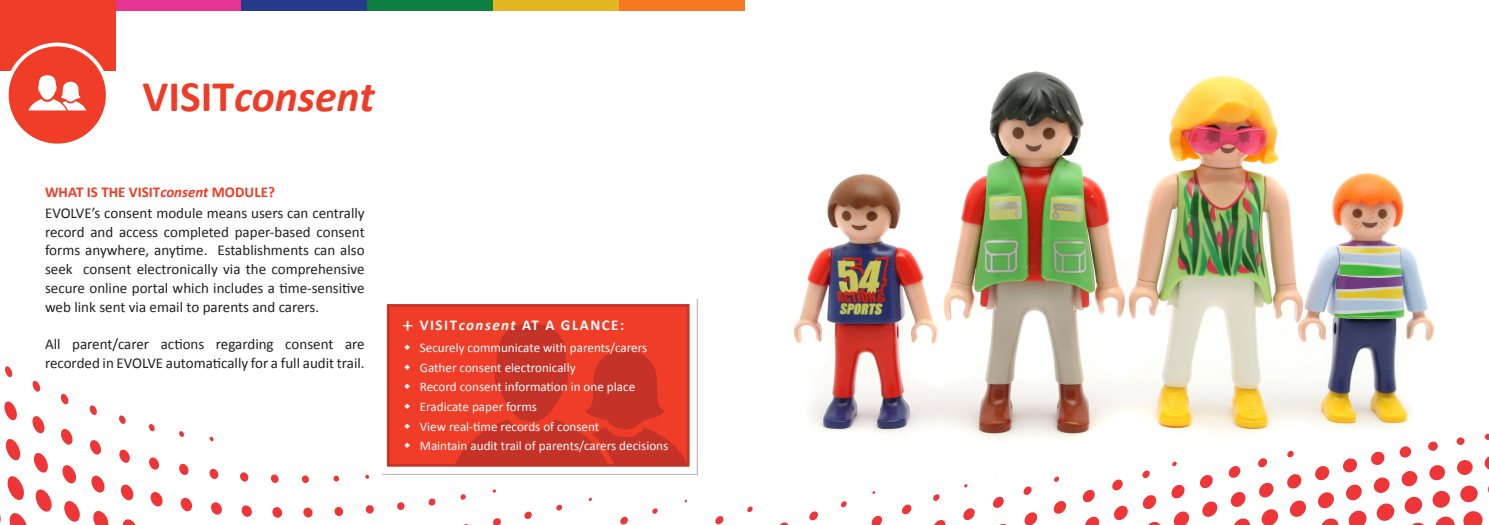
<style>
.page{position:relative;width:1489px;height:525px;background:#fff}
.page>*{position:absolute;margin:0;border:0;box-sizing:border-box;transform-origin:0 0}
.t1{font:italic 700 43.75px "Calibri";color:#ef3c27}
.t2{font:15px/18.8px "Calibri";color:#231f20;text-align:justify}
.t3{font:700 15px "Calibri";color:#ef3c27}
.t4{font:700 15px "Calibri";letter-spacing:.1em;color:#fff}
.t5{font:13.12px "Calibri";color:#fff}
.s1{font-style:normal}
.s2{font-style:italic}
.s3{font-weight:400;font-size:22.5px}
</style>
<div class="page">
<img style="left:744px;top:0;width:691px;height:366px">
<svg style="left:0;top:366px;width:1488px;height:158px"></svg>
<svg style="left:380px;top:304px;width:316px;height:169px;fill:#ef3d27"></svg>
<svg style="left:454px;top:323px;width:234px;height:142px;fill:#c53227"></svg>
<div style="left:115px;top:0;width:126px;height:10px;background:#e73593"></div>
<div style="left:241px;top:0;width:126px;height:10px;background:#273b8d"></div>
<div style="left:367px;top:0;width:126px;height:10px;background:#0d803f"></div>
<div style="left:493px;top:0;width:125px;height:10px;background:#e4b622"></div>
<div style="left:618px;top:0;width:126px;height:10px;background:#f47722"></div>
<div style="left:0;top:0;width:115px;height:71px;background:#ef3d27"></div>
<svg style="left:8px;top:42px;width:98px;height:102px"></svg>
<svg style="left:402px;top:345px;width:22px;height:8px"></svg>
<svg style="left:402px;top:364px;width:22px;height:9px"></svg>
<svg style="left:402px;top:384px;width:22px;height:8px"></svg>
<svg style="left:402px;top:403px;width:22px;height:9px"></svg>
<svg style="left:402px;top:423px;width:22px;height:8px"></svg>
<svg style="left:402px;top:442px;width:22px;height:9px"></svg>
<p class="t1" style="left:142px;top:69px;width:233px"><span class="s1">VISIT</span>consent</p>
<p class="t3" style="left:45px;top:182px;width:231px">WHAT IS THE VISIT<span class="s2">consent</span> MODULE?</p>
<p class="t2" style="left:45px;top:203px;width:321px">EVOLVE’s consent module means users can centrally record and access completed paper-based consent forms anywhere, anytime. Establishments can also seek consent electronically via the comprehensive secure online portal which includes a time-sensitive web link sent via email to parents and carers.</p>
<p class="t2" style="left:45px;top:335px;width:321px">All parent/carer actions regarding consent are recorded in EVOLVE automatically for a full audit trail.</p>
<p class="t4" style="left:402px;top:315px;width:223px"><span class="s3">+</span> VISIT<span class="s2">consent</span> AT A GLANCE:</p>
<p class="t5" style="left:420px;top:339px;width:229px">Securely communicate with parents/carers</p>
<p class="t5" style="left:420px;top:359px;width:157px">Gather consent electronically</p>
<p class="t5" style="left:420px;top:378px;width:217px">Record consent information in one place</p>
<p class="t5" style="left:420px;top:398px;width:119px">Eradicate paper forms</p>
<p class="t5" style="left:420px;top:417px;width:181px">View real-time records of consent</p>
<p class="t5" style="left:420px;top:437px;width:250px">Maintain audit trail of parents/carers decisions</p>
</div>
